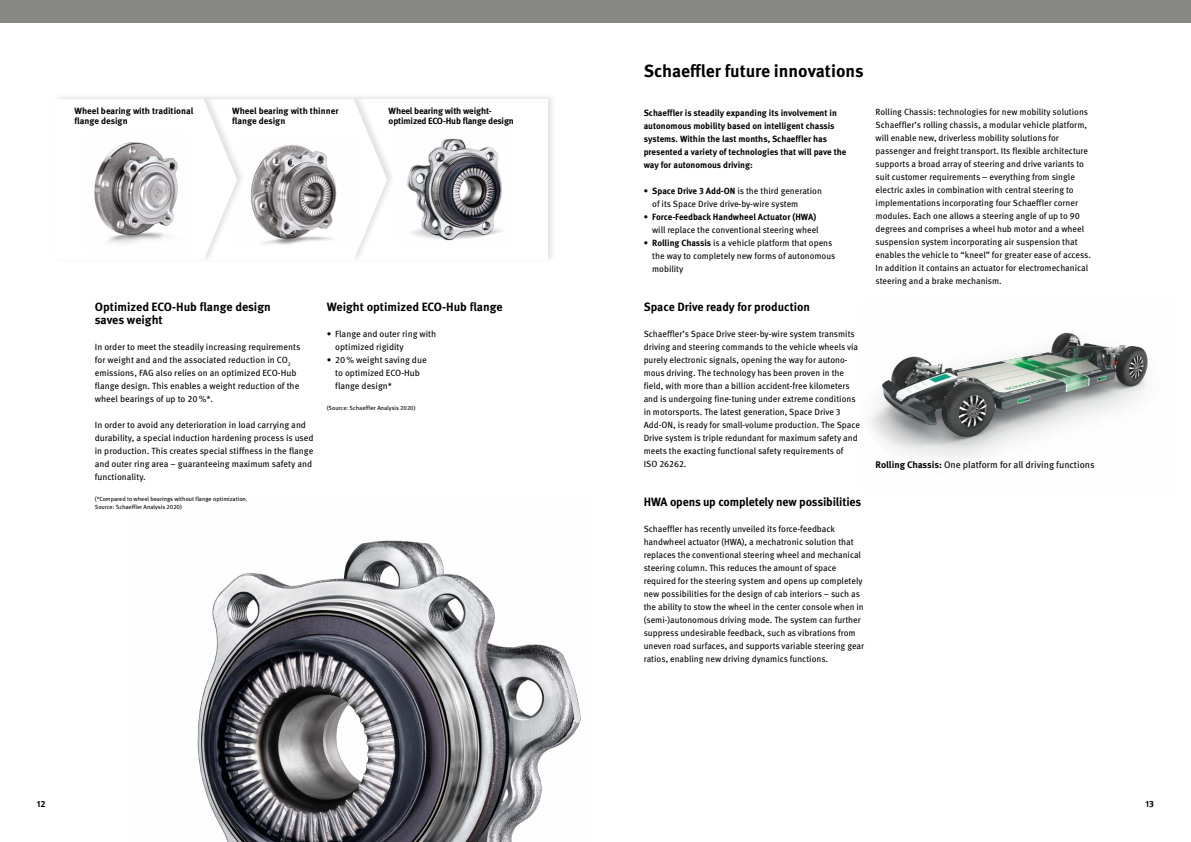
<style>
.page{position:relative;width:1191px;height:842px;background:#fff}
.page>*{position:absolute;margin:0;border:0;box-sizing:border-box;transform-origin:0 0}
.t1{font:700 17.5px "Meta OT";color:#000}
.t2{font:700 12px/13px "Meta OT";letter-spacing:-.005em;color:#000}
.t3{font:9.5px "Meta OT";color:#000}
.t4{font:9px/13px "Meta OT";color:#000}
.t5{font:700 9px/13px "Meta OT";color:#000}
.t6{font:700 9px/10px "Meta OT";letter-spacing:-.02em;color:#000}
.t7{font:6px/8px "Meta OT";color:#000}
.s1{font-weight:700}
</style>
<div class="page">
<img style="left:870px;top:332px;width:278px;height:127px">
<div style="left:595px;top:0;width:596px;height:23px;background:#878786"></div>
<div style="left:0;top:0;width:595px;height:23px;background:#878786"></div>
<img style="left:197px;top:540px;width:384px;height:302px">
<div style="left:352px;top:92px;width:204px;height:172px;background:#000;opacity:.12"></div>
<div style="left:354px;top:99px;width:193px;height:161px;background:#fff"></div>
<div style="left:202px;top:92px;width:194px;height:172px;background:#000;opacity:.12"></div>
<div style="left:52px;top:92px;width:194px;height:172px;background:#000;opacity:.12"></div>
<svg style="left:54px;top:99px;width:333px;height:161px"></svg>
<img style="left:84px;top:134px;width:106px;height:119px">
<img style="left:406px;top:138px;width:96px;height:103px">
<p class="t5" style="left:74px;top:106px;width:120px;line-height:10px">Wheel bearing with traditional flange design</p>
<p class="t5" style="left:232px;top:106px;width:108px;line-height:10px">Wheel bearing with thinner flange design</p>
<p class="t6" style="left:389px;top:106px;width:127px">Wheel bearing with weight&shy;optimized ECO-Hub flange design</p>
<h2 class="t2" style="left:95px;top:301px;width:177px">Optimized ECO-Hub flange design saves weight</h2>
<p class="t4" style="left:95px;top:341px;width:207px">In order to meet the steadily increasing requirements for weight and and the associated reduction in CO<sub>2 </sub>emissions, FAG also relies on an optimized ECO-Hub flange design. This enables a weight reduction of the wheel bearings of up to 20%*.</p>
<p class="t4" style="left:95px;top:419px;width:220px">In order to avoid any deterioration in load carrying and durability, a special induction hardening process is used in production. This creates special stiffness in the flange and outer ring area – guaranteeing maximum safety and functionality.</p>
<p class="t7" style="left:95px;top:495px;width:154px">(*Compared to wheel bearings without flange optimization.<br>Source: Schaeffler Analysis 2020)</p>
<h2 class="t2" style="left:327px;top:301px;width:177px">Weight optimized ECO-Hub flange</h2>
<p class="t4" style="left:335px;top:328px;width:103px;text-indent:-9px">• Flange and outer ring with optimized rigidity</p>
<p class="t4" style="left:335px;top:354px;width:93px;text-indent:-9px">• 20% weight saving due to optimized ECO-Hub flange design*</p>
<p class="t7" style="left:327px;top:404px;width:90px">(Source: Schaeffler Analysis 2020)</p>
<h1 class="t1" style="left:643px;top:60px;width:221px">Schaeffler future innovations</h1>
<p class="t5" style="left:643px;top:107px;width:204px">Schaeffler is steadily expanding its involvement in autonomous mobility based on intelligent chassis systems. Within the last months, Schaeffler has presented a variety of technologies that will pave the way for autonomous driving:</p>
<p class="t4" style="left:652px;top:185px;width:171px;text-indent:-9px"><span class="s1">• Space Drive 3 Add-ON</span> is the third generation of its Space Drive drive-by-wire system</p>
<p class="t5" style="left:643px;top:211px;width:174px">• Force-Feedback Handwheel Actuator (HWA)</p>
<p class="t4" style="left:652px;top:224px;width:168px">will replace the conventional steering wheel</p>
<p class="t4" style="left:652px;top:237px;width:185px;text-indent:-9px"><span class="s1">• Rolling Chassis</span> is a vehicle platform that opens the way to completely new forms of autonomous mobility</p>
<h2 class="t2" style="left:643px;top:301px;width:168px">Space Drive ready for production</h2>
<p class="t4" style="left:643px;top:328px;width:218px">Schaeffler’s Space Drive steer-by-wire system transmits driving and steering commands to the vehicle wheels via purely electronic signals, opening the way for autono&shy;mous driving. The technology has been proven in the field, with more than a billion accident-free kilometers and is undergoing fine-tuning under extreme conditions in motorsports. The latest generation, Space Drive 3<br>Add-ON, is ready for small-volume production. The Space Drive system is triple redundant for maximum safety and meets the exacting functional safety requirements of<br>ISO 26262.</p>
<h2 class="t2" style="left:643px;top:496px;width:219px">HWA opens up completely new possibilities</h2>
<p class="t4" style="left:643px;top:523px;width:222px">Schaeffler has recently unveiled its force-feedback handwheel actuator (HWA), a mechatronic solution that replaces the conventional steering wheel and mechanical steering column. This reduces the amount of space required for the steering system and opens up completely new possibilities for the design of cab interiors – such as the ability to stow the wheel in the center console when in (semi-)autonomous driving mode. The system can further suppress undesirable feedback, such as vibrations from uneven road surfaces, and supports variable steering gear ratios, enabling new driving dynamics functions.</p>
<p class="t4" style="left:875px;top:106px;width:217px">Rolling Chassis: technologies for new mobility solutions Schaeffler’s rolling chassis, a modular vehicle platform, will enable new, driverless mobility solutions for passenger and freight transport. Its flexible architecture supports a broad array of steering and drive variants to suit customer requirements – everything from single electric axles in combination with central steering to implementations incorporating four Schaeffler corner modules. Each one allows a steering angle of up to 90 degrees and comprises a wheel hub motor and a wheel suspension system incorporating air suspension that enables the vehicle to “kneel” for greater ease of access.<br>In addition it contains an actuator for electromechanical steering and a brake mechanism.</p>
<p class="t3" style="left:875px;top:459px;width:221px"><span class="s1">Rolling Chassis:</span> One platform for all driving functions</p>
<p class="t5" style="left:37px;top:797px;width:10px">12</p>
<p class="t5" style="left:1145px;top:797px;width:10px">13</p>
</div>
